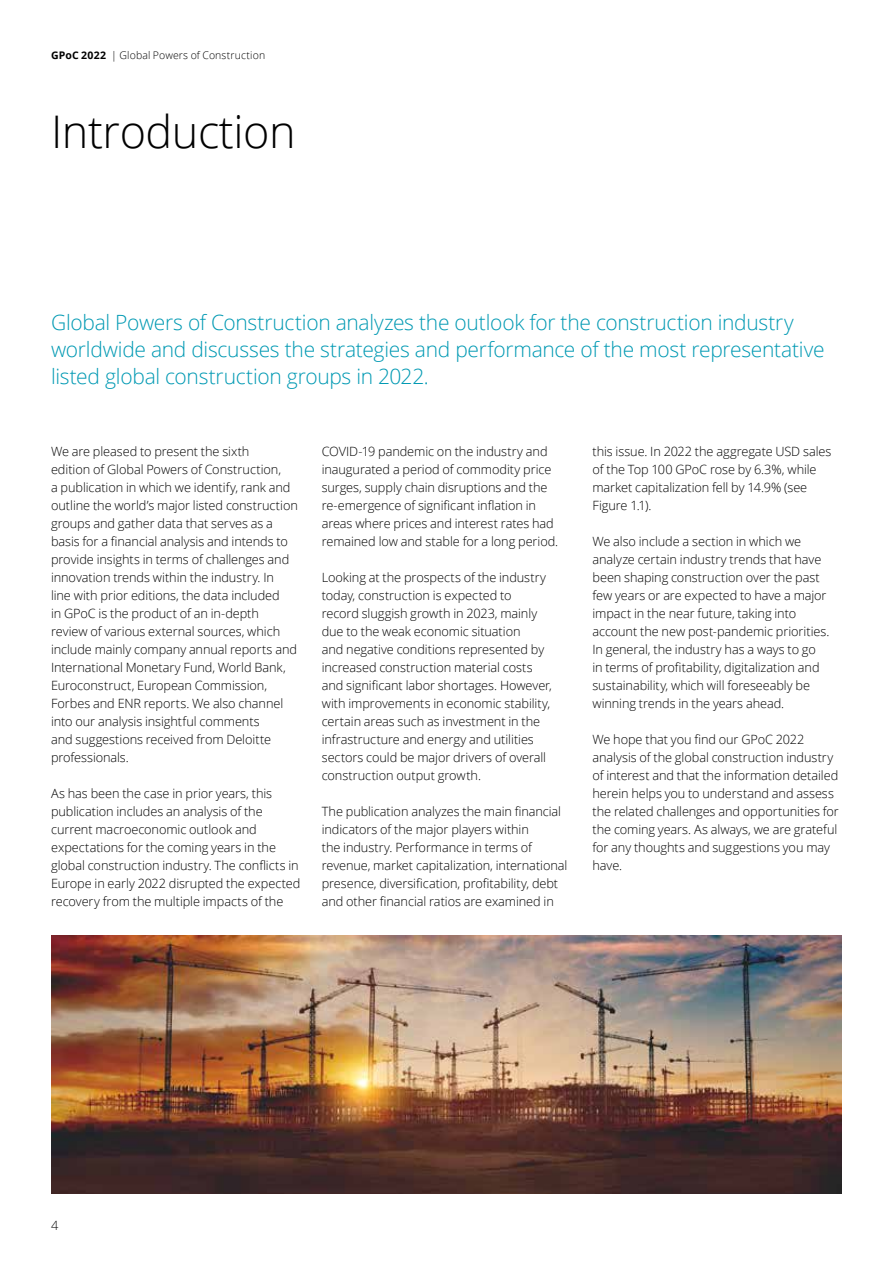
<style>
.page{position:relative;width:893px;height:1263px;background:#fff}
.page>*{position:absolute;margin:0;border:0;box-sizing:border-box;transform-origin:0 0}
.t1{font:300 45px "Open Sans";letter-spacing:-.01em;color:#000}
.t2{font:300 21px/27px "Open Sans";letter-spacing:-.015em;color:#0099b3}
.t3{font:300 12.75px/18px "Open Sans";letter-spacing:-.005em;color:#000}
.t4{font:300 10.5px "Open Sans";letter-spacing:.01em;color:#000}
.s1{font-weight:700}
</style>
<div class="page">
<img style="left:51px;top:935px;width:791px;height:259px">
<p class="t4" style="left:51px;top:48px;width:216px"><span class="s1">GPoC 2022</span> | Global Powers of Construction</p>
<h1 class="t1" style="left:51px;top:101px;width:246px">Introduction</h1>
<h2 class="t2" style="left:51px;top:308px;width:775px">Global Powers of Construction analyzes the outlook for the construction industry worldwide and discusses the strategies and performance of the most representative listed global construction groups in 2022.</h2>
<p class="t3" style="left:51px;top:442px;width:248px">We are pleased to present the sixth<br>edition of Global Powers of Construction,<br>a publication in which we identify, rank and outline the world’s major listed construction groups and gather data that serves as a basis for a financial analysis and intends to provide insights in terms of challenges and innovation trends within the industry. In<br>line with prior editions, the data included<br>in GPoC is the product of an in-depth review of various external sources, which include mainly company annual reports and International Monetary Fund, World Bank, Euroconstruct, European Commission, Forbes and ENR reports. We also channel into our analysis insightful comments<br>and suggestions received from Deloitte professionals.</p>
<p class="t3" style="left:51px;top:784px;width:251px">As has been the case in prior years, this publication includes an analysis of the current macroeconomic outlook and expectations for the coming years in the global construction industry. The conflicts in Europe in early 2022 disrupted the expected recovery from the multiple impacts of the</p>
<p class="t3" style="left:322px;top:442px;width:238px">COVID-19 pandemic on the industry and inaugurated a period of commodity price surges, supply chain disruptions and the re-emergence of significant inflation in areas where prices and interest rates had remained low and stable for a long period.</p>
<p class="t3" style="left:322px;top:568px;width:232px">Looking at the prospects of the industry today, construction is expected to record sluggish growth in 2023, mainly due to the weak economic situation<br>and negative conditions represented by increased construction material costs and significant labor shortages. However, with improvements in economic stability, certain areas such as investment in the infrastructure and energy and utilities sectors could be major drivers of overall construction output growth.</p>
<p class="t3" style="left:322px;top:802px;width:247px">The publication analyzes the main financial indicators of the major players within<br>the industry. Performance in terms of revenue, market capitalization, international presence, diversification, profitability, debt and other financial ratios are examined in</p>
<p class="t3" style="left:592px;top:442px;width:240px">this issue. In 2022 the aggregate USD sales of the Top 100 GPoC rose by 6.3%, while market capitalization fell by 14.9% (see Figure 1.1).</p>
<p class="t3" style="left:592px;top:532px;width:238px">We also include a section in which we analyze certain industry trends that have been shaping construction over the past few years or are expected to have a major impact in the near future, taking into account the new post-pandemic priorities.<br>In general, the industry has a ways to go<br>in terms of profitability, digitalization and sustainability, which will foreseeably be winning trends in the years ahead.</p>
<p class="t3" style="left:592px;top:730px;width:248px">We hope that you find our GPoC 2022 analysis of the global construction industry of interest and that the information detailed herein helps you to understand and assess the related challenges and opportunities for the coming years. As always, we are grateful for any thoughts and suggestions you may have.</p>
<p class="t3" style="left:51px;top:1216px;width:9px">4</p>
</div>
